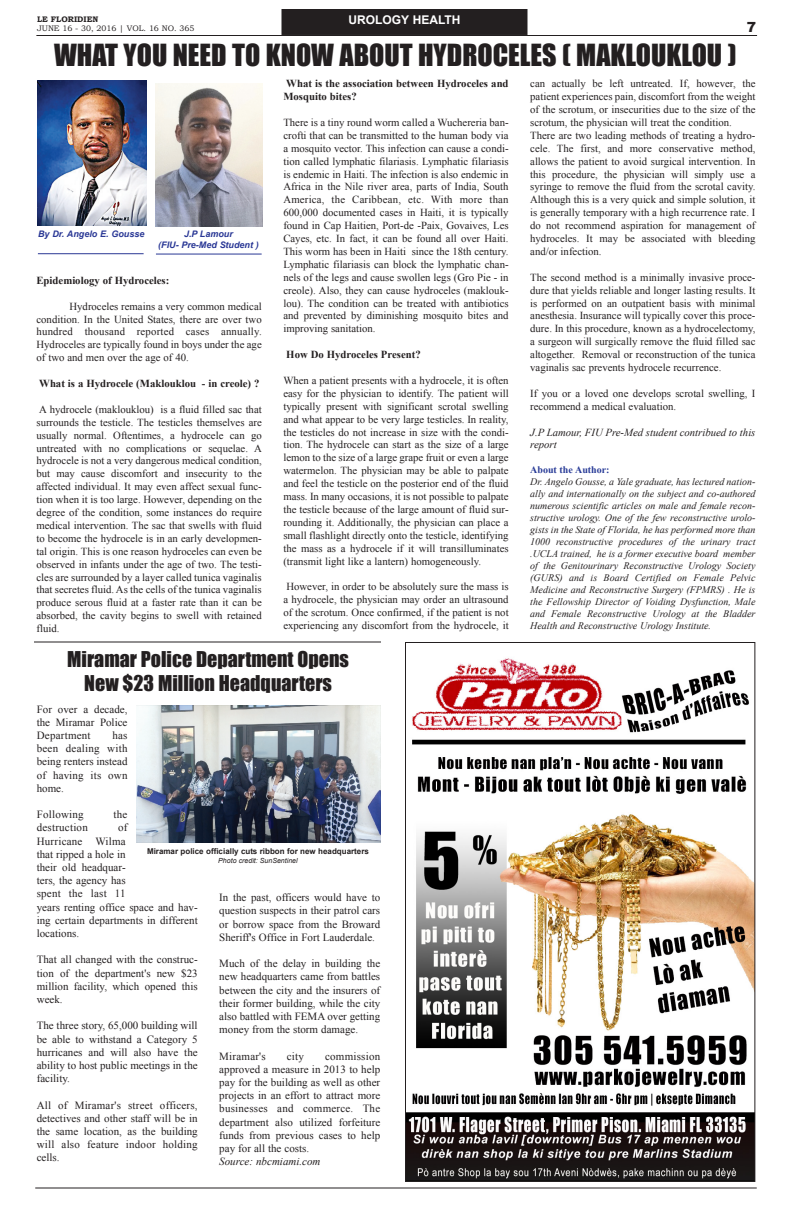
<style>
.page{position:relative;width:792px;height:1224px;background:#fff}
.page>*{position:absolute;margin:0;border:0;box-sizing:border-box;transform-origin:0 0}
.t1{font:28px "Impact";color:#231f20}
.t2{font:20px/24px "Impact";color:#231f20;text-align:center}
.t3{font:900 14px "Arial";color:#231f20}
.t4{font:700 12px "Arial";color:#fff}
.t5{font:11px/13.2px "Times New Roman";color:#231f20;text-align:justify}
.t6{font:11px "Times New Roman";letter-spacing:.02em;color:#231f20}
.t7{font:10.8px/12.9px "Times New Roman";color:#231f20;text-align:justify}
.t8{font:700 10.8px/12.9px "Times New Roman";color:#231f20}
.t9{font:italic 10.8px/12.9px "Times New Roman";color:#231f20}
.t10{font:italic 10px/12px "Times New Roman";color:#231f20}
.t11{font:italic 700 9px/10.8px "Arial";color:#293795;text-align:center}
.t12{font:700 8px "Arial";color:#231f20}
.t13{font:8px/9.6px "Bookman Old Style";color:#231f20}
.t14{font:italic 7px "Arial";color:#231f20}
.s1{font-weight:700}
.s2{font-style:italic}
.s3{font-weight:700;font-style:normal;color:#283b97}
</style>
<div class="page">
<hr style="left:36px;top:35px;width:721px;height:1px;background:#231f20">
<div style="left:282px;top:10px;width:244px;height:24px;background:#231f20"></div>
<div style="left:282px;top:9px;width:246px;height:26px;border:2px solid #231f20"></div>
<img style="left:407px;top:658px;width:346px;height:522px">
<img style="left:38px;top:81px;width:108px;height:144px">
<hr style="left:38px;top:253px;width:106px;height:1px;background:#293795">
<hr style="left:35px;top:1188px;width:722px;height:1px;background:#231f20">
<hr style="left:34px;top:642px;width:347px;height:1px;background:#231f20">
<img style="left:155px;top:83px;width:107px;height:144px">
<hr style="left:156px;top:254px;width:106px;height:1px;background:#293795">
<img style="left:137px;top:705px;width:244px;height:138px">
<p class="t13" style="left:37px;top:14px;width:159px"><span class="s1">LE FLORIDIEN<br></span>JUNE 16 - 30, 2016 | VOL. 16 NO. 365</p>
<p class="t4" style="left:349px;top:13px;width:113px">UROLOGY HEALTH</p>
<p class="t1" style="left:54px;top:37px;width:684px">WHAT YOU NEED TO KNOW ABOUT HYDROCELES ( MAKLOUKLOU )</p>
<p class="t3" style="left:747px;top:17px;width:11px">7</p>
<p class="t11" style="left:38px;top:228px;width:108px">By Dr. Angelo E. Gousse</p>
<p class="t11" style="left:158px;top:229px;width:102px">J.P Lamour<br>(FIU- Pre-Med Student )</p>
<p class="t8" style="left:36px;top:274px;width:134px">Epidemiology of Hydroceles:</p>
<p class="t7" style="left:36px;top:300px;width:227px;text-indent:33px">Hydroceles remains a very common medical condition. In the United States, there are over two hundred thousand reported cases annually.<br>Hydroceles are typically found in boys under the age of two and men over the age of 40.</p>
<p class="t8" style="left:39px;top:377px;width:222px">What is a Hydrocele (Maklouklou - in creole) ?</p>
<p class="t7" style="left:36px;top:403px;width:227px">A hydrocele (maklouklou) is a fluid filled sac that surrounds the testicle. The testicles themselves are usually normal. Oftentimes, a hydrocele can go untreated with no complications or sequelae. A hydrocele is not a very dangerous medical condition, but may cause discomfort and insecurity to the affected individual. It may even affect sexual func&shy;tion when it is too large. However, depending on the degree of the condition, some instances do require medical intervention. The sac that swells with fluid to become the hydrocele is in an early developmen&shy;tal origin. This is one reason hydroceles can even be observed in infants under the age of two. The testi&shy;cles are surrounded by a layer called tunica vaginalis that secretes fluid. As the cells of the tunica vaginalis produce serous fluid at a faster rate than it can be absorbed, the cavity begins to swell with retained fluid.</p>
<p class="t8" style="left:283px;top:77px;width:227px">What is the association between Hydroceles and<br>Mosquito bites?</p>
<p class="t7" style="left:283px;top:116px;width:227px">There is a tiny round worm called a Wuchereria ban&shy;crofti that can be transmitted to the human body via a mosquito vector. This infection can cause a condi&shy;tion called lymphatic filariasis. Lymphatic filariasis is endemic in Haiti. The infection is also endemic in Africa in the Nile river area, parts of India, South America, the Caribbean, etc. With more than 600,000 documented cases in Haiti, it is typically found in Cap Haitien, Port-de -Paix, Govaives, Les Cayes, etc. In fact, it can be found all over Haiti.<br>This worm has been in Haiti since the 18th century.<br>Lymphatic filariasis can block the lymphatic chan&shy;nels of the legs and cause swollen legs (Gro Pie - in creole). Also, they can cause hydroceles (maklouk&shy;lou). The condition can be treated with antibiotics and prevented by diminishing mosquito bites and improving sanitation.</p>
<p class="t8" style="left:286px;top:348px;width:136px">How Do Hydroceles Present?</p>
<p class="t7" style="left:283px;top:374px;width:227px">When a patient presents with a hydrocele, it is often easy for the physician to identify. The patient will typically present with significant scrotal swelling and what appear to be very large testicles. In reality, the testicles do not increase in size with the condi&shy;tion. The hydrocele can start as the size of a large lemon to the size of a large grape fruit or even a large watermelon. The physician may be able to palpate and feel the testicle on the posterior end of the fluid mass. In many occasions, it is not possible to palpate the testicle because of the large amount of fluid sur&shy;rounding it. Additionally, the physician can place a small flashlight directly onto the testicle, identifying the mass as a hydrocele if it will transilluminates (transmit light like a lantern) homogeneously.</p>
<p class="t7" style="left:283px;top:580px;width:227px">However, in order to be absolutely sure the mass is a hydrocele, the physician may order an ultrasound of the scrotum. Once confirmed, if the patient is not experiencing any discomfort from the hydrocele, it</p>
<p class="t2" style="left:67px;top:647px;width:283px">Miramar Police Department Opens<br>New $23 Million Headquarters</p>
<p class="t5" style="left:37px;top:702px;width:92px">For over a decade, the Miramar Police Department</p>
<p class="t5" style="left:37px;top:729px;width:92px;text-indent:76px">has been dealing with being renters instead of having its own home.</p>
<p class="t6" style="left:37px;top:808px;width:48px">Following</p>
<p class="t5" style="left:114px;top:808px;width:15px">the</p>
<p class="t6" style="left:37px;top:822px;width:53px">destruction</p>
<p class="t5" style="left:37px;top:821px;width:162px;text-align:left;text-indent:81px">of<br>Hurricane Wilma<br>that ripped a hole in<br>their old headquar-<br>ters, the agency has<br>spent the last 11<br>years renting office space and hav&shy;ing certain departments in different locations.</p>
<p class="t5" style="left:37px;top:953px;width:162px">That all changed with the construc&shy;tion of the department's new $23 million facility, which opened this week.</p>
<p class="t5" style="left:37px;top:1019px;width:162px">The three story, 65,000 building will be able to withstand a Category 5 hurricanes and will also have the ability to host public meetings in the facility.</p>
<p class="t5" style="left:37px;top:1098px;width:162px">All of Miramar's street officers, detectives and other staff will be in the same location, as the building will also feature indoor holding cells.</p>
<p class="t12" style="left:147px;top:847px;width:223px">Miramar police officially cuts ribbon for new headquarters</p>
<p class="t14" style="left:218px;top:857px;width:81px">Photo credit: SunSentinel</p>
<p class="t5" style="left:219px;top:891px;width:162px">In the past, officers would have to question suspects in their patrol cars or borrow space from the Broward Sheriff's Office in Fort Lauderdale.</p>
<p class="t5" style="left:219px;top:957px;width:162px">Much of the delay in building the new headquarters came from battles between the city and the insurers of their former building, while the city also battled with FEMA over getting money from the storm damage.</p>
<p class="t6" style="left:219px;top:1050px;width:48px">Miramar's</p>
<p class="t5" style="left:287px;top:1049px;width:19px">city</p>
<p class="t5" style="left:219px;top:1049px;width:162px;text-align:left;text-indent:106px">commission approved a measure in 2013 to help pay for the building as well as other projects in an effort to attract more businesses and commerce. The department also utilized forfeiture funds from previous cases to help pay for all the costs.<br><span class="s2">Source: nbcmiami.com</span></p>
<p class="t7" style="left:530px;top:77px;width:227px;text-align:left">can actually be left untreated. If, however, the patient experiences pain, discomfort from the weight of the scrotum, or insecurities due to the size of the scrotum, the physician will treat the condition.<br>There are two leading methods of treating a hydro&shy;cele. The first, and more conservative method, allows the patient to avoid surgical intervention. In this procedure, the physician will simply use a syringe to remove the fluid from the scrotal cavity.<br>Although this is a very quick and simple solution, it is generally temporary with a high recurrence rate. I do not recommend aspiration for management of hydroceles. It may be associated with bleeding and/or infection.</p>
<p class="t7" style="left:530px;top:271px;width:227px">The second method is a minimally invasive proce&shy;dure that yields reliable and longer lasting results. It is performed on an outpatient basis with minimal anesthesia. Insurance will typically cover this proce&shy;dure. In this procedure, known as a hydrocelectomy, a surgeon will surgically remove the fluid filled sac altogether. Removal or reconstruction of the tunica vaginalis sac prevents hydrocele recurrence.</p>
<p class="t7" style="left:530px;top:387px;width:227px">If you or a loved one develops scrotal swelling, I recommend a medical evaluation.</p>
<p class="t9" style="left:530px;top:425px;width:227px">J.P Lamour, FIU Pre-Med student contribued to this report</p>
<p class="t10" style="left:530px;top:463px;width:227px"><span class="s3">About the Author:<br></span>Dr. Angelo Gousse, a Yale graduate, has lectured nation&shy;ally and internationally on the subject and co-authored numerous scientific articles on male and female recon&shy;structive urology. One of the few reconstructive urolo&shy;gists in the State of Florida, he has performed more than 1000 reconstructive procedures of the urinary tract .UCLA trained, he is a former executive board member of the Genitourinary Reconstructive Urology Society (GURS) and is Board Certified on Female Pelvic Medicine and Reconstructive Surgery (FPMRS) . He is the Fellowship Director of Voiding Dysfunction, Male and Female Reconstructive Urology at the Bladder Health and Reconstructive Urology Institute.</p>
</div>
